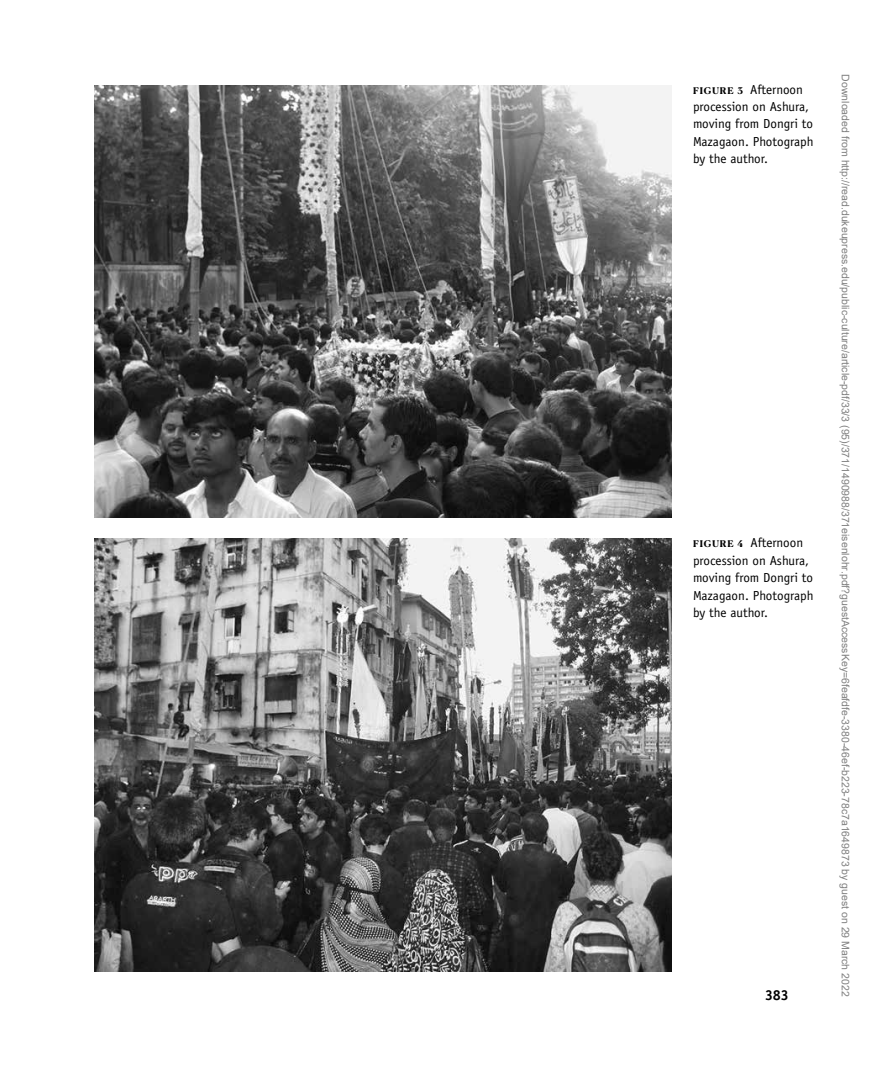
<style>
.page{position:relative;width:882px;height:1071px;background:#fff}
.page>*{position:absolute;margin:0;border:0;box-sizing:border-box;transform-origin:0 0}
.t1{font:700 14.35px "Officina Sans Std";color:#000}
.t2{font:13.12px/17.5px "Officina Sans Std";color:#000}
.t3{font:10.5px "Arial";color:#808080}
.s1{font-family:"Canela Text";font-weight:700;font-size:9.1px}
</style>
<div class="page">
<img style="left:94px;top:86px;width:578px;height:431px">
<img style="left:94px;top:538px;width:578px;height:433px">
<p class="t2" style="left:693px;top:80px;width:122px"><span class="s1">FIGURE 3</span> Afternoon procession on Ashura, moving from Dongri to<br>Mazagaon. Photograph by the author.</p>
<p class="t2" style="left:693px;top:534px;width:122px"><span class="s1">FIGURE 4</span> Afternoon procession on Ashura, moving from Dongri to<br>Mazagaon. Photograph by the author.</p>
<h1 class="t1" style="left:765px;top:986px;width:25px">383</h1>
<p class="t3" style="left:849px;top:74px;width:924px;rotate:90deg">Downloaded from http://read.dukeupress.edu/public-culture/article-pdf/33/3 (95)/371/1490988/371eisenlohr.pdf?guestAccessKey=6feafdfe-3380-46ef-b223-78c7a1649873 by guest on 29 March 2022</p>
</div>
